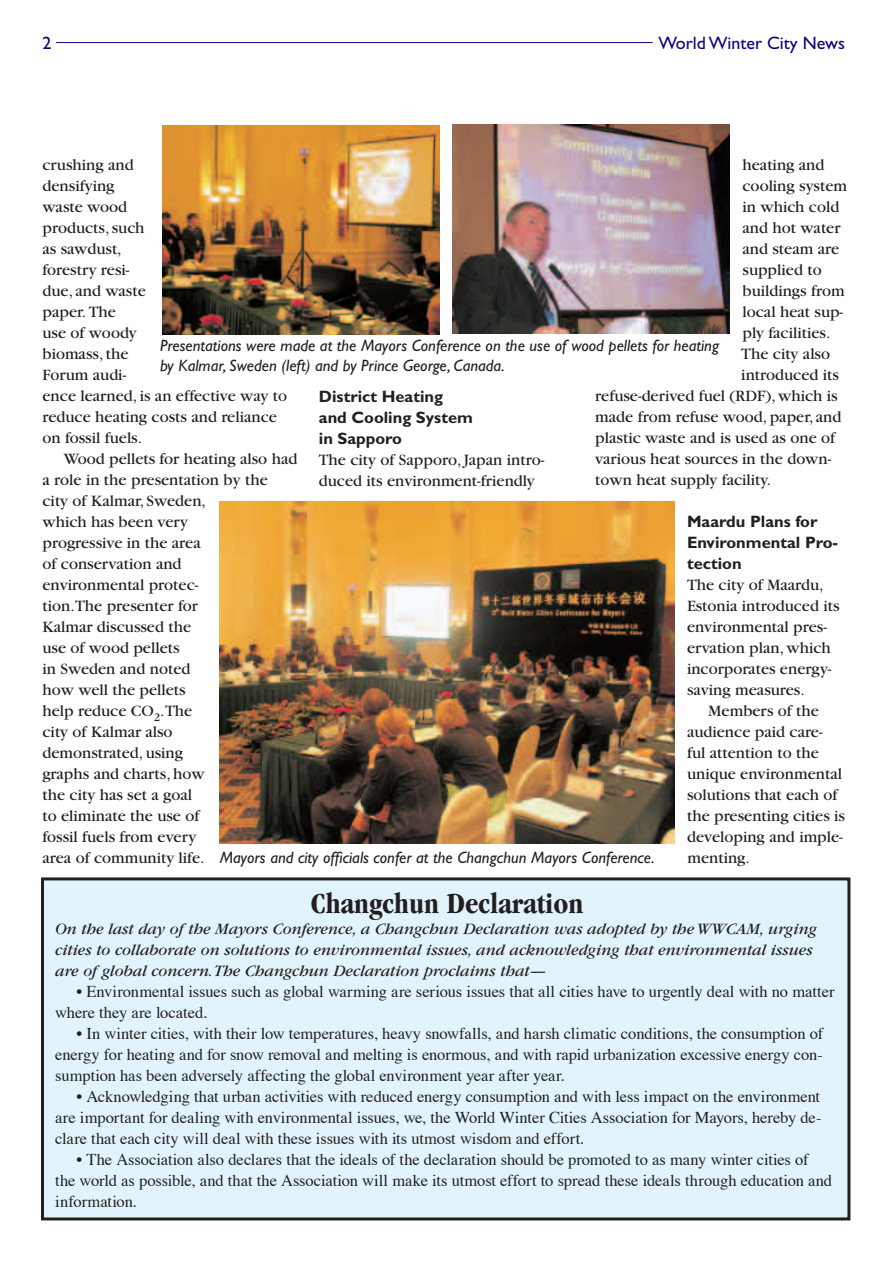
<style>
.page{position:relative;width:893px;height:1263px;background:#fff}
.page>*{position:absolute;margin:0;border:0;box-sizing:border-box;transform-origin:0 0}
.t1{font:700 condensed 30px "Garamond";color:#231f20}
.t2{font:18px "Gill Sans";color:#13017c}
.t3{font:16.5px/21px "Garamond";color:#231f20}
.t4{font:16.5px/21px "Times";letter-spacing:-.005em;color:#231f20}
.t5{font:italic 16.5px/21px "Garamond";color:#231f20}
.t6{font:italic 16.5px/19.8px "Gill Sans";color:#231f20}
.t7{font:700 16.5px/21px "Gill Sans";color:#231f20}
</style>
<div class="page">
<img style="left:162px;top:125px;width:278px;height:209px">
<img style="left:219px;top:502px;width:455px;height:342px">
<img style="left:452px;top:125px;width:278px;height:208px">
<div style="left:43px;top:879px;width:806px;height:340px;background:#e1f4fc"></div>
<div style="left:41px;top:877px;width:809px;height:343px;border:3px solid #231f20"></div>
<hr style="left:56px;top:42px;width:597px;height:1px;background:#13017c">
<p class="t2" style="left:43px;top:33px;width:10px">2</p>
<p class="t2" style="left:659px;top:33px;width:188px">World Winter City News</p>
<p class="t3" style="left:43px;top:154px;width:246px">crushing and<br>densifying<br>waste wood<br>products, such<br>as sawdust,<br>forestry resi-<br>due, and waste<br>paper. The<br>use of woody<br>biomass, the<br>Forum audi-<br>ence learned, is an effective way to reduce heating costs and reliance on fossil fuels.</p>
<p class="t3" style="left:43px;top:448px;width:256px;text-indent:21px">Wood pellets for heating also had a role in the presentation by the city of Kalmar, Sweden,<br>which has been very<br>progressive in the area<br>of conservation and<br>environmental protec-<br>tion.The presenter for<br>Kalmar discussed the<br>use of wood pellets<br>in Sweden and noted<br>how well the pellets<br>help reduce CO<sub>2</sub>.The<br>city of Kalmar also<br>demonstrated, using<br>graphs and charts, how<br>the city has set a goal<br>to eliminate the use of<br>fossil fuels from every<br>area of community life.</p>
<p class="t3" style="left:742px;top:154px;width:84px">heating and</p>
<p class="t3" style="left:742px;top:175px;width:106px">cooling system</p>
<p class="t3" style="left:742px;top:196px;width:98px">in which cold</p>
<p class="t3" style="left:742px;top:217px;width:99px">and hot water</p>
<p class="t3" style="left:742px;top:238px;width:98px">and steam are</p>
<p class="t3" style="left:742px;top:259px;width:81px">supplied to</p>
<p class="t3" style="left:742px;top:280px;width:104px">buildings from</p>
<p class="t3" style="left:742px;top:301px;width:102px">local heat sup-</p>
<p class="t3" style="left:742px;top:322px;width:89px">ply facilities.</p>
<p class="t3" style="left:741px;top:343px;width:90px">The city also</p>
<p class="t3" style="left:741px;top:364px;width:99px">introduced its</p>
<p class="t3" style="left:595px;top:385px;width:244px">refuse-derived fuel (RDF), which is</p>
<p class="t3" style="left:595px;top:406px;width:248px">made from refuse wood, paper, and</p>
<p class="t3" style="left:595px;top:427px;width:241px">plastic waste and is used as one of</p>
<p class="t3" style="left:595px;top:448px;width:237px">various heat sources in the down-</p>
<p class="t3" style="left:595px;top:469px;width:177px">town heat supply facility.</p>
<p class="t7" style="left:687px;top:511px;width:153px">Maardu Plans for<br>Environmental Pro&shy;tection</p>
<p class="t3" style="left:687px;top:574px;width:154px">The city of Maardu,<br>Estonia introduced its environmental pres&shy;ervation plan, which incorporates energy&shy;saving measures.</p>
<p class="t3" style="left:687px;top:700px;width:160px;text-indent:21px">Members of the audience paid care&shy;ful attention to the unique environmental solutions that each of the presenting cities is developing and imple&shy;menting.</p>
<p class="t6" style="left:160px;top:336px;width:560px">Presentations were made at the Mayors Conference on the use of wood pellets for heating by Kalmar, Sweden (left) and by Prince George, Canada.</p>
<p class="t7" style="left:319px;top:386px;width:156px">District Heating and Cooling System in Sapporo</p>
<p class="t3" style="left:319px;top:450px;width:227px">The city of Sapporo, Japan intro&shy;duced its environment-friendly</p>
<p class="t6" style="left:220px;top:847px;width:437px">Mayors and city officials confer at the Changchun Mayors Conference.</p>
<h1 class="t1" style="left:311px;top:886px;width:274px">Changchun Declaration</h1>
<p class="t5" style="left:55px;top:918px;width:763px">On the last day of the Mayors Conference, a Changchun Declaration was adopted by the WWCAM, urging cities to collaborate on solutions to environmental issues, and acknowledging that environmental issues are of global concern. The Changchun Declaration proclaims that—</p>
<p class="t4" style="left:55px;top:979px;width:781px;text-indent:21px">• Environmental issues such as global warming are serious issues that all cities have to urgently deal with no matter where they are located.</p>
<p class="t4" style="left:55px;top:1021px;width:769px;text-align:justify;text-indent:21px">• In winter cities, with their low temperatures, heavy snowfalls, and harsh climatic conditions, the consumption of energy for heating and for snow removal and melting is enormous, and with rapid urbanization excessive energy con&shy;sumption has been adversely affecting the global environment year after year.</p>
<p class="t4" style="left:55px;top:1084px;width:768px;text-align:justify;text-indent:21px">• Acknowledging that urban activities with reduced energy consumption and with less impact on the environment are important for dealing with environmental issues, we, the World Winter Cities Association for Mayors, hereby de&shy;clare that each city will deal with these issues with its utmost wisdom and effort.</p>
<p class="t4" style="left:55px;top:1147px;width:778px;text-indent:21px">• The Association also declares that the ideals of the declaration should be promoted to as many winter cities of the world as possible, and that the Association will make its utmost effort to spread these ideals through education and information.</p>
</div>
